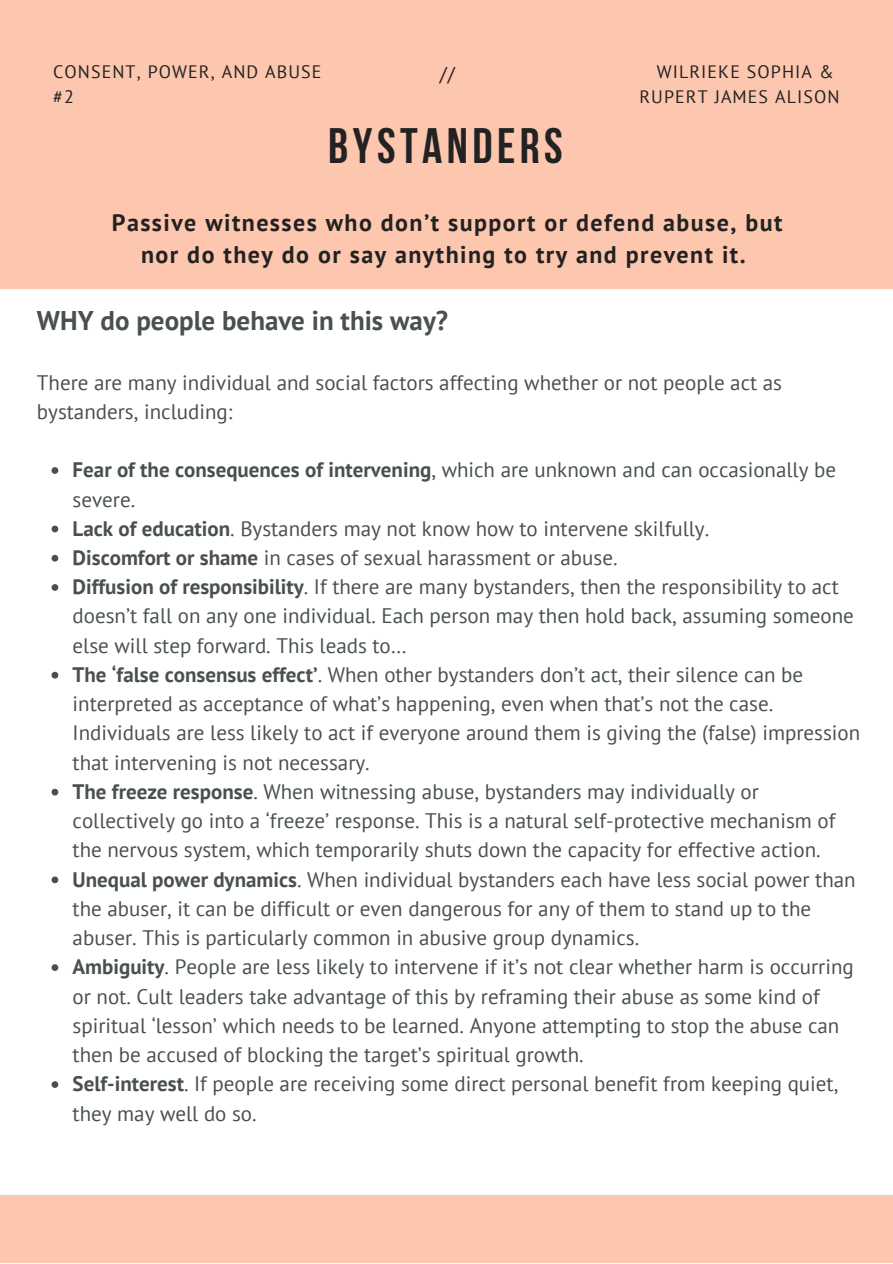
<style>
.page{position:relative;width:893px;height:1264px;background:#fff}
.page>*{position:absolute;margin:0;border:0;box-sizing:border-box;transform-origin:0 0}
.t1{font:700 49.65px "Bebas Neue";letter-spacing:.09em;color:#222}
.t2{font:700 27px "PT Sans";color:#495052}
.t3{font:700 24px/32.5px "PT Sans";letter-spacing:.06em;color:#222;text-align:center}
.t4{font:21px/29.2px "PT Sans";color:#495052}
.t5{font:19.8px "PT Sans";color:#222}
.t6{font:18px/24.8px "PT Sans";letter-spacing:.06em;color:#222}
.s1{font-weight:700}
</style>
<div class="page">
<div style="left:0;top:0;width:892px;height:288px;background:#fdc6ae"></div>
<div style="left:0;top:1195px;width:892px;height:67px;background:#fdc6ae"></div>
<svg style="left:52px;top:467px;width:6px;height:7px"></svg>
<svg style="left:52px;top:525px;width:6px;height:7px"></svg>
<svg style="left:52px;top:555px;width:6px;height:6px"></svg>
<svg style="left:52px;top:584px;width:6px;height:7px"></svg>
<svg style="left:52px;top:671px;width:6px;height:7px"></svg>
<svg style="left:52px;top:788px;width:6px;height:7px"></svg>
<svg style="left:52px;top:876px;width:6px;height:7px"></svg>
<svg style="left:52px;top:964px;width:6px;height:6px"></svg>
<svg style="left:52px;top:1081px;width:6px;height:6px"></svg>
<p class="t6" style="left:53px;top:59px;width:270px">CONSENT, POWER, AND ABUSE #2</p>
<p class="t5" style="left:439px;top:61px;width:17px">//</p>
<h1 class="t1" style="left:328px;top:126px;width:236px">BYSTANDERS</h1>
<p class="t6" style="left:639px;top:59px;width:202px;text-indent:17px">WILRIEKE SOPHIA &amp;<br>RUPERT JAMES ALISON</p>
<p class="t3" style="left:112px;top:206px;width:672px">Passive witnesses who don’t support or defend abuse, but nor do they do or say anything to try and prevent it.</p>
<p class="t2" style="left:37px;top:302px;width:412px">WHY do people behave in this way?</p>
<p class="t4" style="left:37px;top:367px;width:746px">There are many individual and social factors affecting whether or not people act as bystanders, including:</p>
<p class="t4" style="left:73px;top:455px;width:789px"><span class="s1">Fear of the consequences of intervening</span>, which are unknown and can occasionally be severe.<br><span class="s1">Lack of education</span>. Bystanders may not know how to intervene skilfully.<br><span class="s1">Discomfort or shame</span> in cases of sexual harassment or abuse.<br><span class="s1">Diffusion of responsibility</span>. If there are many bystanders, then the responsibility to act doesn’t fall on any one individual. Each person may then hold back, assuming someone else will step forward. This leads to…<br><span class="s1">The ‘false consensus effect’</span>. When other bystanders don’t act, their silence can be interpreted as acceptance of what’s happening, even when that’s not the case.<br>Individuals are less likely to act if everyone around them is giving the (false) impression that intervening is not necessary.<br><span class="s1">The freeze response</span>. When witnessing abuse, bystanders may individually or collectively go into a ‘freeze’ response. This is a natural self-protective mechanism of the nervous system, which temporarily shuts down the capacity for effective action.<br><span class="s1">Unequal power dynamics</span>. When individual bystanders each have less social power than the abuser, it can be difficult or even dangerous for any of them to stand up to the abuser. This is particularly common in abusive group dynamics.<br><span class="s1">Ambiguity</span>. People are less likely to intervene if it’s not clear whether harm is occurring or not. Cult leaders take advantage of this by reframing their abuse as some kind of spiritual ‘lesson’ which needs to be learned. Anyone attempting to stop the abuse can then be accused of blocking the target’s spiritual growth.<br><span class="s1">Self-interest</span>. If people are receiving some direct personal benefit from keeping quiet, they may well do so.</p>
</div>
